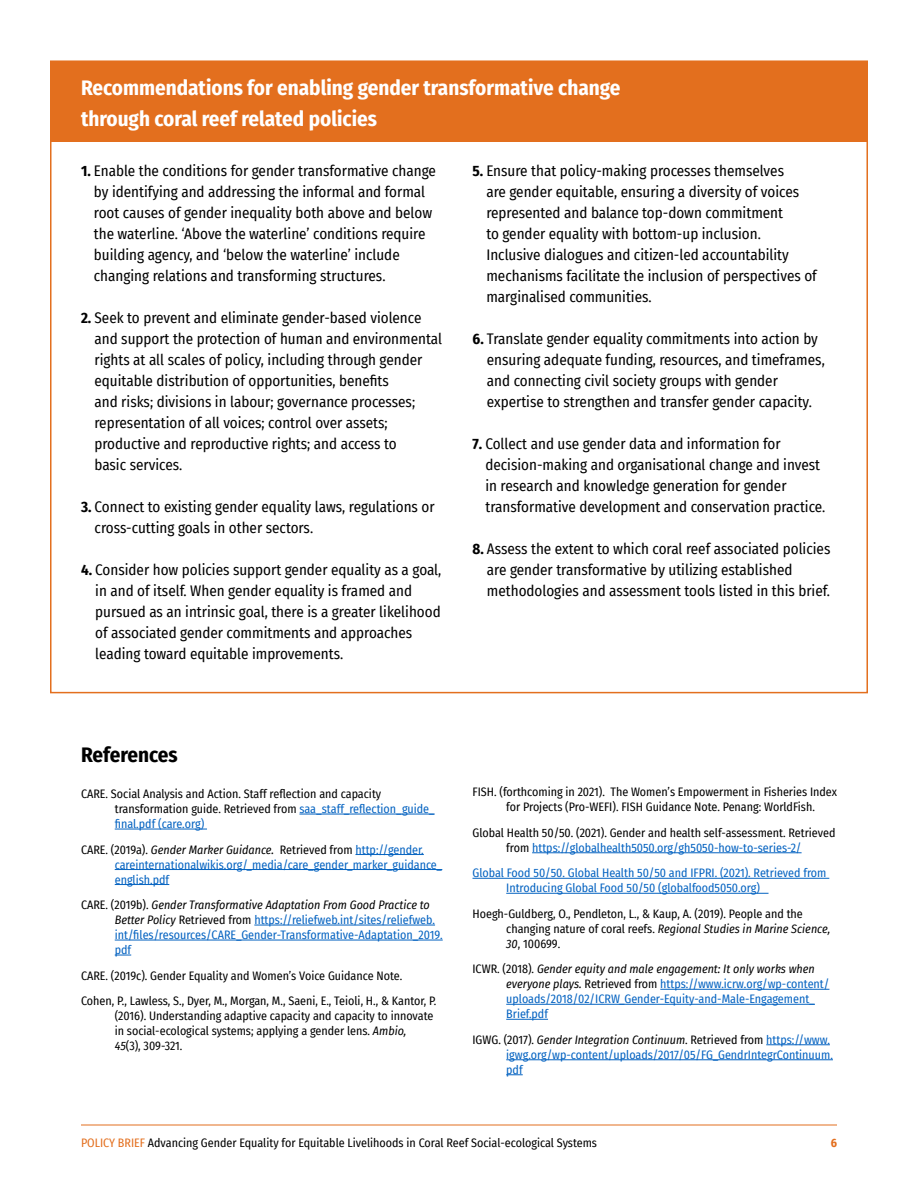
<style>
.page{position:relative;width:918px;height:1188px;background:#fff}
.page>*{position:absolute;margin:0;border:0;box-sizing:border-box;transform-origin:0 0}
.t1{font:700 21px/31.5px "Fira Sans Condensed";color:#fff}
.t2{font:700 21px "Fira Sans Condensed";color:#000}
.t3{font:15px/21px "Fira Sans Condensed";color:#000}
.t4{font:12px/15px "Fira Sans Condensed";color:#000}
.t5{font:12px/15px "Fira Sans Condensed";color:#0563c1}
.t6{font:700 12px "Fira Sans Condensed";color:#e36f1e}
.s1{font-weight:700}
.s2{color:#0563c1}
.s3{color:#000}
.s4{font-style:italic;color:#000}
.s5{font-style:italic}
.s6{color:#e36f1e}
</style>
<div class="page">
<hr style="left:81px;top:1125px;width:756px;height:1px;background:#e36f1e">
<div style="left:51px;top:61px;width:816px;height:81px;background:#e36f1e"></div>
<hr style="left:299px;top:814px;width:136px;height:1px;background:#0563c1">
<hr style="left:115px;top:829px;width:92px;height:1px;background:#0563c1">
<hr style="left:355px;top:854px;width:69px;height:1px;background:#0563c1">
<hr style="left:115px;top:869px;width:327px;height:1px;background:#0563c1">
<hr style="left:115px;top:884px;width:54px;height:1px;background:#0563c1">
<hr style="left:254px;top:925px;width:181px;height:1px;background:#0563c1">
<hr style="left:115px;top:940px;width:328px;height:1px;background:#0563c1">
<svg style="left:115px;top:955px;width:16px;height:1px"></svg>
<hr style="left:532px;top:852px;width:270px;height:1px;background:#0563c1">
<hr style="left:472px;top:878px;width:357px;height:1px;background:#0563c1">
<hr style="left:506px;top:893px;width:263px;height:1px;background:#0563c1">
<hr style="left:660px;top:989px;width:169px;height:1px;background:#0563c1">
<hr style="left:506px;top:1004px;width:309px;height:1px;background:#0563c1">
<hr style="left:506px;top:1019px;width:42px;height:1px;background:#0563c1">
<hr style="left:766px;top:1044px;width:64px;height:1px;background:#0563c1">
<hr style="left:506px;top:1059px;width:327px;height:1px;background:#0563c1">
<svg style="left:506px;top:1074px;width:17px;height:1px"></svg>
<h1 class="t1" style="left:81px;top:70px;width:541px">Recommendations for enabling gender transformative change through coral reef related policies</h1>
<p class="t3" style="left:94px;top:160px;width:344px;text-indent:-13px"><span class="s1">1.</span> Enable the conditions for gender transformative change by identifying and addressing the informal and formal root causes of gender inequality both above and below the waterline. ‘Above the waterline’ conditions require building agency, and ‘below the waterline’ include changing relations and transforming structures.</p>
<p class="t3" style="left:94px;top:307px;width:349px;text-indent:-14px"><span class="s1">2.</span> Seek to prevent and eliminate gender-based violence and support the protection of human and environmental rights at all scales of policy, including through gender equitable distribution of opportunities, benefits<br>and risks; divisions in labour; governance processes; representation of all voices; control over assets; productive and reproductive rights; and access to<br>basic services.</p>
<p class="t3" style="left:95px;top:496px;width:342px;text-indent:-14px"><span class="s1">3.</span> Connect to existing gender equality laws, regulations or cross-cutting goals in other sectors.</p>
<p class="t3" style="left:95px;top:559px;width:348px;text-indent:-14px"><span class="s1">4.</span> Consider how policies support gender equality as a goal, in and of itself. When gender equality is framed and pursued as an intrinsic goal, there is a greater likelihood of associated gender commitments and approaches leading toward equitable improvements.</p>
<p class="t3" style="left:486px;top:160px;width:332px;text-indent:-14px"><span class="s1">5.</span> Ensure that policy-making processes themselves<br>are gender equitable, ensuring a diversity of voices represented and balance top-down commitment<br>to gender equality with bottom-up inclusion.<br>Inclusive dialogues and citizen-led accountability mechanisms facilitate the inclusion of perspectives of marginalised communities.</p>
<p class="t3" style="left:487px;top:328px;width:339px;text-indent:-14px"><span class="s1">6.</span> Translate gender equality commitments into action by ensuring adequate funding, resources, and timeframes, and connecting civil society groups with gender expertise to strengthen and transfer gender capacity.</p>
<p class="t3" style="left:485px;top:433px;width:341px;text-indent:-13px"><span class="s1">7.</span> Collect and use gender data and information for decision-making and organisational change and invest in research and knowledge generation for gender transformative development and conservation practice.</p>
<p class="t3" style="left:487px;top:538px;width:345px;text-indent:-14px"><span class="s1">8.</span> Assess the extent to which coral reef associated policies are gender transformative by utilizing established methodologies and assessment tools listed in this brief.</p>
<h1 class="t2" style="left:81px;top:737px;width:98px">References</h1>
<p class="t4" style="left:115px;top:786px;width:321px;text-indent:-34px">CARE. Social Analysis and Action. Staff reflection and capacity transformation guide. Retrieved from <span class="s2">saa_staff_reflection_guide_ final.pdf (care.org)</span></p>
<p class="t5" style="left:115px;top:842px;width:329px;text-indent:-34px"><span class="s3">CARE. (2019a).</span> <span class="s4">Gender Marker Guidance.</span> <span class="s3">Retrieved from</span> http://gender. careinternationalwikis.org/_media/care_gender_marker_guidance_ english.pdf</p>
<p class="t5" style="left:115px;top:897px;width:329px;text-indent:-34px"><span class="s3">CARE. (2019b).</span> <span class="s4">Gender Transformative Adaptation From Good Practice to Better Policy</span> <span class="s3">Retrieved from</span> https://reliefweb.int/sites/reliefweb. int/files/resources/CARE_Gender-Transformative-Adaptation_2019. pdf</p>
<p class="t4" style="left:81px;top:962px;width:357px;line-height:25.5px">CARE. (2019c). Gender Equality and Women’s Voice Guidance Note.<br>Cohen, P., Lawless, S., Dyer, M., Morgan, M., Saeni, E., Teioli, H., &amp; Kantor, P.</p>
<p class="t4" style="left:115px;top:1008px;width:320px">(2016). Understanding adaptive capacity and capacity to innovate in social-ecological systems; applying a gender lens. <span class="s5">Ambio,<br>45</span>(3), 309-321.</p>
<p class="t4" style="left:506px;top:784px;width:332px;text-indent:-34px">FISH. (forthcoming in 2021). The Women’s Empowerment in Fisheries Index for Projects (Pro-WEFI). FISH Guidance Note. Penang: WorldFish.</p>
<p class="t4" style="left:472px;top:825px;width:364px;text-align:center">Global Health 50/50. (2021). Gender and health self-assessment. Retrieved from <span class="s2">https://globalhealth5050.org/gh5050-how-to-series-2/</span></p>
<p class="t5" style="left:506px;top:865px;width:322px;text-indent:-34px">Global Food 50/50. Global Health 50/50 and IFPRI. (2021). Retrieved from<br>Introducing Global Food 50/50 (globalfood5050.org)</p>
<p class="t4" style="left:506px;top:906px;width:326px;text-indent:-34px">Hoegh-Guldberg, O., Pendleton, L., &amp; Kaup, A. (2019). People and the changing nature of coral reefs. <span class="s5">Regional Studies in Marine Science,<br>30</span>, 100699.</p>
<p class="t5" style="left:506px;top:961px;width:325px;text-indent:-34px"><span class="s3">ICWR. (2018).</span> <span class="s4">Gender equity and male engagement: It only works when everyone plays.</span> <span class="s3">Retrieved from</span> https://www.icrw.org/wp-content/ uploads/2018/02/ICRW_Gender-Equity-and-Male-Engagement_ Brief.pdf</p>
<p class="t5" style="left:506px;top:1032px;width:328px;text-indent:-34px"><span class="s3">IGWG. (2017).</span> <span class="s4">Gender Integration Continuum</span><span class="s3">. Retrieved from</span> https://www. igwg.org/wp-content/uploads/2017/05/FG_GendrIntegrContinuum. pdf</p>
<p class="t4" style="left:81px;top:1135px;width:518px"><span class="s6">POLICY BRIEF</span> Advancing Gender Equality for Equitable Livelihoods in Coral Reef Social-ecological Systems</p>
<p class="t6" style="left:831px;top:1132px;width:8px">6</p>
</div>
